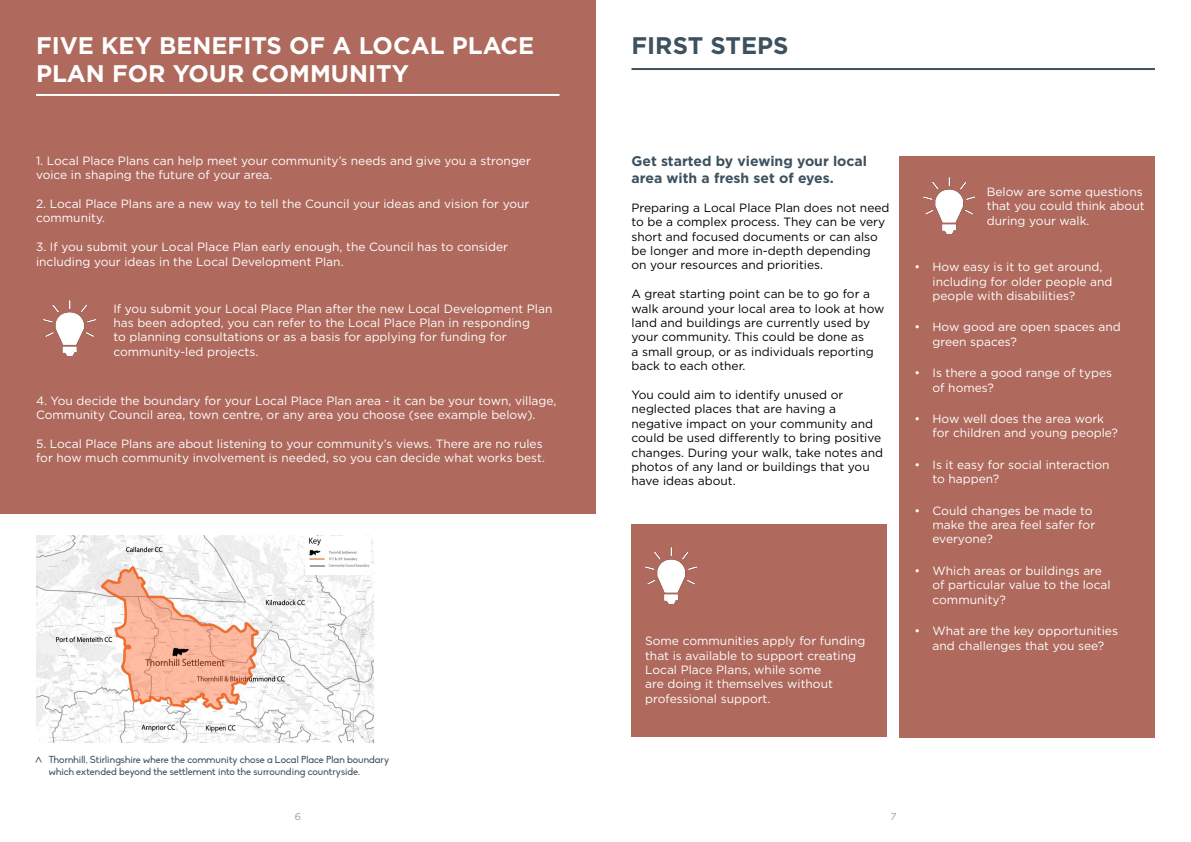
<style>
.page{position:relative;width:1191px;height:842px;background:#fff}
.page>*{position:absolute;margin:0;border:0;box-sizing:border-box;transform-origin:0 0}
.t1{font:700 24px/28.8px "Gotham";color:#fff}
.t2{font:700 24px "Gotham";color:#3d515e}
.t3{font:700 14px/16.8px "Gotham";color:#3d515e}
.t4{font:12px/14.4px "Gotham";color:#fff}
.t5{font:12px/14.4px "Gotham";color:#000}
.t6{font:12px "Gotham";color:#3d515e}
.t7{font:10px/12px "Biko";color:#3d515e}
.t8{font:10px "Gotham";color:#9d9d9c}
</style>
<div class="page">
<div style="left:631px;top:524px;width:256px;height:213px;background:#af695d"></div>
<div style="left:0;top:0;width:595px;height:513px;background:#af695d"></div>
<div style="left:899px;top:156px;width:256px;height:581px;background:#af695d"></div>
<hr style="left:631px;top:68px;width:524px;height:2px;background:#3d515e">
<hr style="left:36px;top:94px;width:523px;height:2px;background:#fff">
<img style="left:645px;top:548px;width:51px;height:55px">
<img style="left:923px;top:178px;width:51px;height:55px">
<img style="left:44px;top:300px;width:51px;height:56px">
<img style="left:36px;top:536px;width:338px;height:207px">
<h1 class="t1" style="left:36px;top:30px;width:500px">FIVE KEY BENEFITS OF A LOCAL PLACE<br>PLAN FOR YOUR COMMUNITY</h1>
<p class="t4" style="left:36px;top:153px;width:496px">1. Local Place Plans can help meet your community’s needs and give you a stronger voice in shaping the future of your area.</p>
<p class="t4" style="left:36px;top:196px;width:495px">2. Local Place Plans are a new way to tell the Council your ideas and vision for your community.</p>
<p class="t4" style="left:36px;top:239px;width:473px">3. If you submit your Local Place Plan early enough, the Council has to consider including your ideas in the Local Development Plan.</p>
<p class="t4" style="left:113px;top:301px;width:440px">If you submit your Local Place Plan after the new Local Development Plan has been adopted, you can refer to the Local Place Plan in responding<br>to planning consultations or as a basis for applying for funding for community-led projects.</p>
<p class="t4" style="left:36px;top:393px;width:522px">4. You decide the boundary for your Local Place Plan area - it can be your town, village,<br>Community Council area, town centre, or any area you choose (see example below).</p>
<p class="t4" style="left:36px;top:436px;width:510px">5. Local Place Plans are about listening to your community’s views. There are no rules for how much community involvement is needed, so you can decide what works best.</p>
<p class="t7" style="left:49px;top:754px;width:342px">Thornhill, Stirlingshire where the community chose a Local Place Plan boundary which extended beyond the settlement into the surrounding countryside.</p>
<p class="t8" style="left:294px;top:811px;width:9px">6</p>
<p class="t6" style="left:45px;top:756px;width:9px;rotate:90deg">&lt;</p>
<h1 class="t2" style="left:631px;top:31px;width:158px">FIRST STEPS</h1>
<h2 class="t3" style="left:631px;top:152px;width:237px">Get started by viewing your local area with a fresh set of eyes.</h2>
<p class="t5" style="left:631px;top:200px;width:259px">Preparing a Local Place Plan does not need to be a complex process. They can be very short and focused documents or can also be longer and more in-depth depending<br>on your resources and priorities.</p>
<p class="t5" style="left:631px;top:286px;width:254px">A great starting point can be to go for a walk around your local area to look at how land and buildings are currently used by your community. This could be done as<br>a small group, or as individuals reporting back to each other.</p>
<p class="t5" style="left:631px;top:387px;width:253px">You could aim to identify unused or neglected places that are having a negative impact on your community and could be used differently to bring positive changes. During your walk, take notes and photos of any land or buildings that you have ideas about.</p>
<p class="t4" style="left:645px;top:633px;width:222px">Some communities apply for funding that is available to support creating<br>Local Place Plans, while some<br>are doing it themselves without professional support.</p>
<p class="t4" style="left:986px;top:184px;width:159px">Below are some questions that you could think about during your walk.</p>
<p class="t4" style="left:932px;top:260px;width:181px;text-indent:-18px">• How easy is it to get around, including for older people and people with disabilities?</p>
<p class="t4" style="left:932px;top:320px;width:190px;text-indent:-18px">• How good are open spaces and green spaces?</p>
<p class="t4" style="left:932px;top:366px;width:181px;text-indent:-18px">• Is there a good range of types of homes?</p>
<p class="t4" style="left:932px;top:411px;width:187px;text-indent:-18px">• How well does the area work for children and young people?</p>
<p class="t4" style="left:932px;top:457px;width:178px;text-indent:-18px">• Is it easy for social interaction to happen?</p>
<p class="t4" style="left:932px;top:503px;width:164px;text-indent:-18px">• Could changes be made to make the area feel safer for everyone?</p>
<p class="t4" style="left:932px;top:563px;width:180px;text-indent:-18px">• Which areas or buildings are of particular value to the local community?</p>
<p class="t4" style="left:914px;top:623px;width:205px;text-align:center">• What are the key opportunities and challenges that you see?</p>
<p class="t8" style="left:890px;top:811px;width:8px">7</p>
</div>
